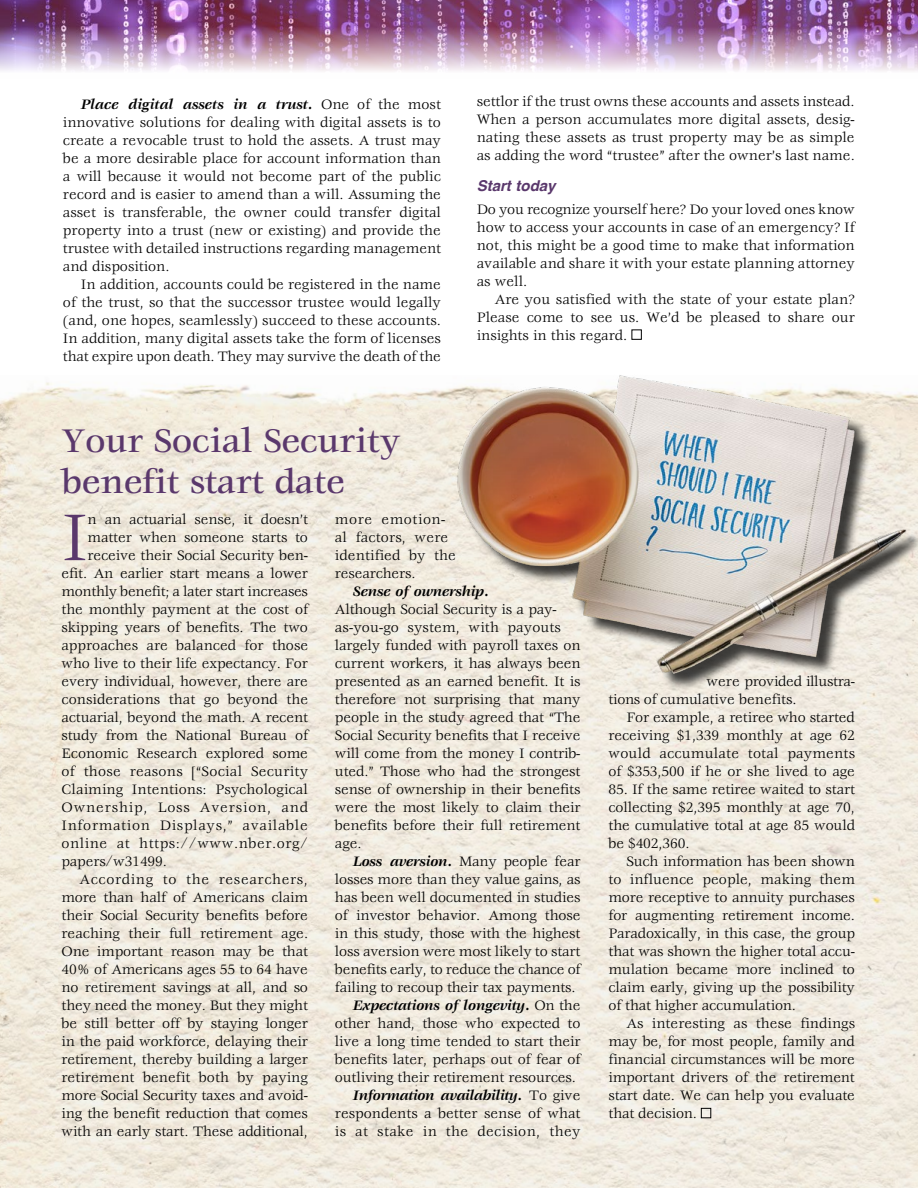
<style>
.page{position:relative;width:918px;height:1188px;background:#fff}
.page>*{position:absolute;margin:0;border:0;box-sizing:border-box;transform-origin:0 0}
.Body_no_indent{font:72.45px "Veljovic Std";color:#5a386c}
.Headline{font:500 36px/40.5px "Veljovic Std";letter-spacing:-.01em;color:#5a386c}
.Body{font:15px/18px "Veljovic Std";letter-spacing:-.01em;color:#000;text-align:justify}
.Body_no_indent-2{font:15px/18px "Veljovic Std";letter-spacing:-.01em;color:#000;text-align:justify}
.Body_no_indent-3{font:15px "Veljovic Std";letter-spacing:.02em;color:#000}
.Body_no_indent-4{font:15px "Veljovic Std";letter-spacing:.045em;color:#000}
.Body_no_indent-5{font:15px "Veljovic Std";letter-spacing:.035em;color:#000}
.Body_no_indent-6{font:15px "Veljovic Std";letter-spacing:.055em;color:#000}
.Color_subhead{font:italic 700 15px "Helvetica";color:#5a386c}
.s1{font-weight:700;font-style:italic}
</style>
<div class="page">
<img style="left:0;top:382px;width:918px;height:806px">
<div style="left:632px;top:330px;width:10px;height:10px;border:1px solid #000"></div>
<img style="left:0;top:0;width:918px;height:71px">
<div style="left:701px;top:1108px;width:10px;height:10px;border:1px solid #000"></div>
<img style="left:434px;top:375px;width:484px;height:330px">
<p class="Body" style="left:63px;top:96px;width:380px;text-indent:18px"><span class="s1">Place digital assets in a trust.</span> One of the most innovative solutions for dealing with digital assets is to create a revocable trust to hold the assets. A trust may be a more desirable place for account information than a will because it would not become part of the public record and is easier to amend than a will. Assuming the asset is transferable, the owner could transfer digital property into a trust (new or existing) and provide the trustee with detailed instructions regarding management and disposition.</p>
<p class="Body" style="left:63px;top:276px;width:380px;text-indent:18px">In addition, accounts could be registered in the name of the trust, so that the successor trustee would legally (and, one hopes, seamlessly) succeed to these accounts.<br>In addition, many digital assets take the form of licenses that expire upon death. They may survive the death of the</p>
<p class="Body" style="left:477px;top:93px;width:380px">settlor if the trust owns these accounts and assets instead.<br>When a person accumulates more digital assets, desig&shy;nating these assets as trust property may be as simple as adding the word “trustee” after the owner’s last name.</p>
<p class="Color_subhead" style="left:477px;top:174px;width:80px">Start today</p>
<p class="Body_no_indent-2" style="left:477px;top:201px;width:380px">Do you recognize yourself here? Do your loved ones know how to access your accounts in case of an emergency? If not, this might be a good time to make that information available and share it with your estate planning attorney as well.</p>
<p class="Body" style="left:477px;top:291px;width:380px;text-indent:18px">Are you satisfied with the state of your estate plan?<br>Please come to see us. We’d be pleased to share our insights in this regard.</p>
<p class="Headline" style="left:61px;top:422px;width:341px">Your Social Security benefit start date</p>
<p class="Body_no_indent" style="left:61px;top:498px;width:28px">I</p>
<p class="Body_no_indent-2" style="left:88px;top:511px;width:222px">n an actuarial sense, it doesn’t</p>
<p class="Body" style="left:335px;top:511px;width:122px;text-align:left">more emotion&shy;al factors, were identified by the researchers.</p>
<p class="Body" style="left:335px;top:583px;width:247px;text-align:left;text-indent:18px"><span class="s1">Sense of ownership.<br></span>Although Social Security is a pay&shy;as-you-go system, with payouts largely funded with payroll taxes on current workers, it has always been presented as an earned benefit. It is therefore not surprising that many people in the study agreed that “The<br>Social Security benefits that I receive will come from the money I contrib&shy;uted.” Those who had the strongest sense of ownership in their benefits were the most likely to claim their benefits before their full retirement age.</p>
<p class="Body" style="left:335px;top:853px;width:247px;text-indent:18px"><span class="s1">Loss aversion.</span> Many people fear losses more than they value gains, as has been well documented in studies of investor behavior. Among those in this study, those with the highest loss aversion were most likely to start benefits early, to reduce the chance of failing to recoup their tax payments.</p>
<p class="Body" style="left:335px;top:997px;width:247px;text-indent:18px"><span class="s1">Expectations of longevity.</span> On the other hand, those who expected to live a long time tended to start their benefits later, perhaps out of fear of outliving their retirement resources.</p>
<p class="Body" style="left:335px;top:1087px;width:247px;text-indent:18px"><span class="s1">Information availability.</span> To give respondents a better sense of what is at stake in the decision, they</p>
<p class="Body_no_indent-2" style="left:88px;top:529px;width:222px">matter when someone starts to</p>
<p class="Body_no_indent-2" style="left:88px;top:547px;width:222px">receive their Social Security ben-</p>
<p class="Body_no_indent-2" style="left:61px;top:565px;width:248px">efit. An earlier start means a lower</p>
<p class="Body_no_indent-2" style="left:61px;top:583px;width:248px">monthly benefit; a later start increases</p>
<p class="Body_no_indent-2" style="left:61px;top:601px;width:248px">the monthly payment at the cost of</p>
<p class="Body_no_indent-2" style="left:61px;top:619px;width:248px">skipping years of benefits. The two</p>
<p class="Body_no_indent-2" style="left:61px;top:637px;width:248px">approaches are balanced for those</p>
<p class="Body_no_indent-2" style="left:61px;top:655px;width:248px">who live to their life expectancy. For</p>
<p class="Body_no_indent-2" style="left:61px;top:673px;width:248px">every individual, however, there are</p>
<p class="Body_no_indent-2" style="left:61px;top:691px;width:248px">considerations that go beyond the</p>
<p class="Body_no_indent-2" style="left:61px;top:709px;width:248px">actuarial, beyond the math. A recent</p>
<p class="Body_no_indent-2" style="left:61px;top:727px;width:248px">study from the National Bureau of</p>
<p class="Body_no_indent-2" style="left:61px;top:745px;width:248px">Economic Research explored some</p>
<p class="Body_no_indent-3" style="left:61px;top:763px;width:248px">of those reasons [“Social Security</p>
<p class="Body_no_indent-2" style="left:61px;top:781px;width:248px">Claiming Intentions: Psychological</p>
<p class="Body_no_indent-6" style="left:61px;top:799px;width:248px">Ownership, Loss Aversion, and</p>
<p class="Body_no_indent-4" style="left:61px;top:817px;width:248px">Information Displays,” available</p>
<p class="Body_no_indent-5" style="left:61px;top:835px;width:248px">online at https://www.nber.org/</p>
<p class="Body_no_indent-2" style="left:61px;top:853px;width:107px">papers/w31499.</p>
<p class="Body" style="left:61px;top:871px;width:248px;text-indent:18px">According to the researchers, more than half of Americans claim their Social Security benefits before reaching their full retirement age.<br>One important reason may be that 40% of Americans ages 55 to 64 have no retirement savings at all, and so they need the money. But they might be still better off by staying longer in the paid workforce, delaying their retirement, thereby building a larger retirement benefit both by paying more Social Security taxes and avoid&shy;ing the benefit reduction that comes with an early start. These additional,</p>
<p class="Body" style="left:609px;top:673px;width:248px;text-indent:98px">were provided illustra&shy;tions of cumulative benefits.</p>
<p class="Body" style="left:609px;top:709px;width:248px;text-indent:18px">For example, a retiree who started receiving $1,339 monthly at age 62 would accumulate total payments of $353,500 if he or she lived to age</p>
<p class="Body" style="left:609px;top:781px;width:248px">85. If the same retiree waited to start collecting $2,395 monthly at age 70, the cumulative total at age 85 would be $402,360.</p>
<p class="Body" style="left:609px;top:853px;width:248px;text-indent:18px">Such information has been shown to influence people, making them more receptive to annuity purchases for augmenting retirement income.<br>Paradoxically, in this case, the group that was shown the higher total accu&shy;mulation became more inclined to claim early, giving up the possibility of that higher accumulation.</p>
<p class="Body" style="left:609px;top:1015px;width:248px;text-indent:18px">As interesting as these findings may be, for most people, family and financial circumstances will be more important drivers of the retirement start date. We can help you evaluate that decision.</p>
</div>
